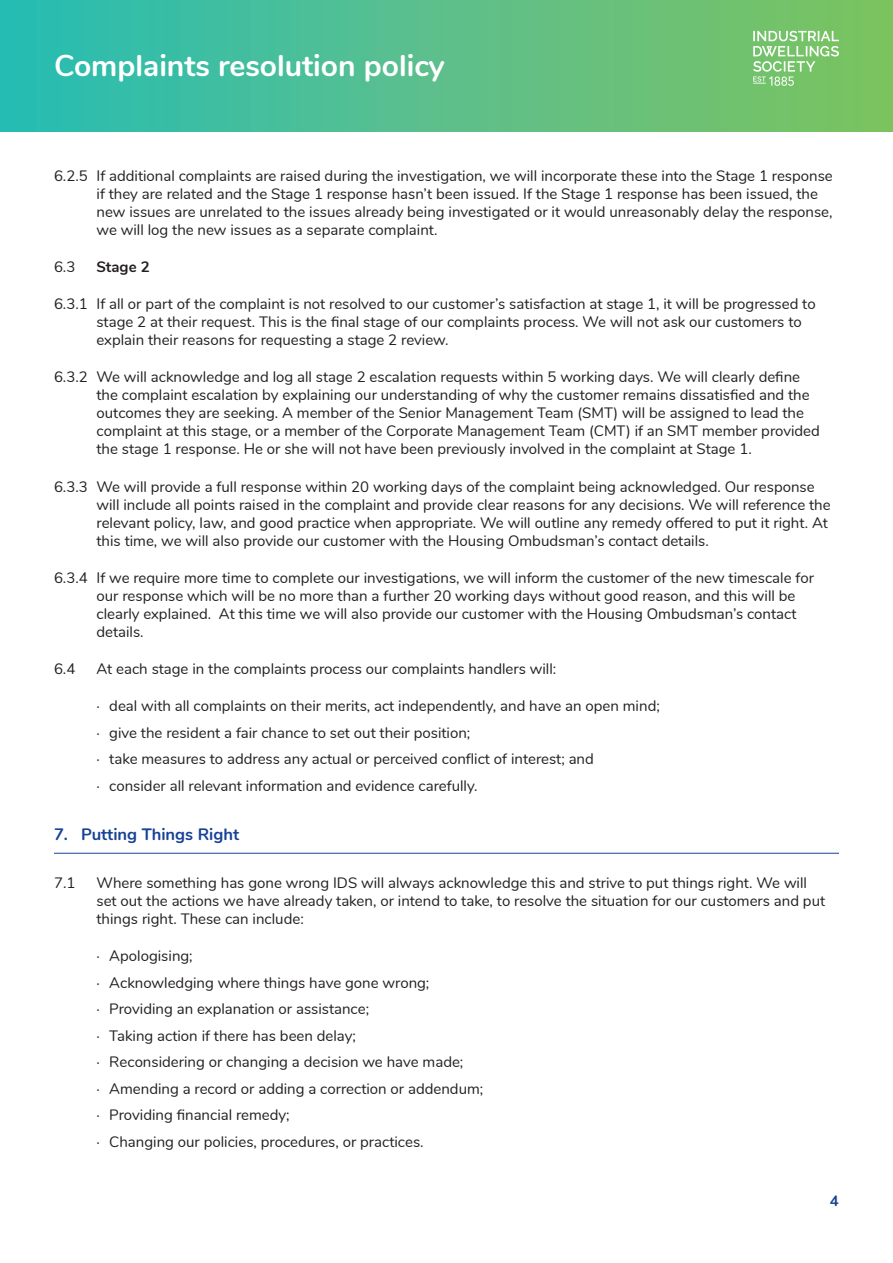
<style>
.page{position:relative;width:893px;height:1263px;background:#fff}
.page>*{position:absolute;margin:0;border:0;box-sizing:border-box;transform-origin:0 0}
.t1{font:700 30px "Nunito";color:#fff}
.t2{font:700 16.5px "Nunito";color:#174296}
.t3{font:15px/18px "Nunito";color:#231f20}
.t4{font:700 15px "Nunito";color:#231f20}
.t5{font:700 15px "Nunito";color:#174296}
</style>
<div class="page">
<div style="left:0;top:0;width:893px;height:132px;background:linear-gradient(to right,#2bbcb5,#82c35f)"></div>
<svg style="left:753px;top:31px;width:86px;height:55px;background:#93cf89"></svg>
<hr style="left:54px;top:853px;width:785px;height:1px;background:#174296">
<h1 class="t1" style="left:54px;top:43px;width:392px">Complaints resolution policy</h1>
<p class="t3" style="left:97px;top:166px;width:738px;text-indent:-43px">6.2.5 If additional complaints are raised during the investigation, we will incorporate these into the Stage 1 response if they are related and the Stage 1 response hasn’t been issued. If the Stage 1 response has been issued, the new issues are unrelated to the issues already being investigated or it would unreasonably delay the response, we will log the new issues as a separate complaint.</p>
<p class="t3" style="left:54px;top:257px;width:23px">6.3</p>
<p class="t4" style="left:97px;top:256px;width:55px">Stage 2</p>
<p class="t3" style="left:97px;top:294px;width:721px;text-indent:-43px">6.3.1 If all or part of the complaint is not resolved to our customer’s satisfaction at stage 1, it will be progressed to stage 2 at their request. This is the final stage of our complaints process. We will not ask our customers to explain their reasons for requesting a stage 2 review.</p>
<p class="t3" style="left:97px;top:367px;width:725px;text-indent:-43px">6.3.2 We will acknowledge and log all stage 2 escalation requests within 5 working days. We will clearly define the complaint escalation by explaining our understanding of why the customer remains dissatisfied and the outcomes they are seeking. A member of the Senior Management Team (SMT) will be assigned to lead the complaint at this stage, or a member of the Corporate Management Team (CMT) if an SMT member provided the stage 1 response. He or she will not have been previously involved in the complaint at Stage 1.</p>
<p class="t3" style="left:97px;top:476px;width:736px;text-indent:-43px">6.3.3 We will provide a full response within 20 working days of the complaint being acknowledged. Our response will include all points raised in the complaint and provide clear reasons for any decisions. We will reference the relevant policy, law, and good practice when appropriate. We will outline any remedy offered to put it right. At this time, we will also provide our customer with the Housing Ombudsman’s contact details.</p>
<p class="t3" style="left:97px;top:568px;width:719px;text-indent:-43px">6.3.4 If we require more time to complete our investigations, we will inform the customer of the new timescale for our response which will be no more than a further 20 working days without good reason, and this will be clearly explained. At this time we will also provide our customer with the Housing Ombudsman’s contact details.</p>
<p class="t3" style="left:54px;top:659px;width:23px">6.4</p>
<p class="t3" style="left:97px;top:659px;width:461px">At each stage in the complaints process our complaints handlers will:</p>
<p class="t3" style="left:97px;top:696px;width:565px">· deal with all complaints on their merits, act independently, and have an open mind;</p>
<p class="t3" style="left:97px;top:722px;width:375px">· give the resident a fair chance to set out their position;</p>
<p class="t3" style="left:97px;top:749px;width:499px">· take measures to address any actual or perceived conflict of interest; and</p>
<p class="t3" style="left:97px;top:775px;width:383px">· consider all relevant information and evidence carefully.</p>
<p class="t2" style="left:54px;top:822px;width:187px">7. Putting Things Right</p>
<p class="t3" style="left:54px;top:873px;width:23px">7.1</p>
<p class="t3" style="left:97px;top:873px;width:730px">Where something has gone wrong IDS will always acknowledge this and strive to put things right. We will set out the actions we have already taken, or intend to take, to resolve the situation for our customers and put things right. These can include:</p>
<p class="t3" style="left:97px;top:946px;width:98px">· Apologising;</p>
<p class="t3" style="left:97px;top:972px;width:334px">· Acknowledging where things have gone wrong;</p>
<p class="t3" style="left:97px;top:999px;width:274px">· Providing an explanation or assistance;</p>
<p class="t3" style="left:97px;top:1025px;width:261px">· Taking action if there has been delay;</p>
<p class="t3" style="left:97px;top:1052px;width:368px">· Reconsidering or changing a decision we have made;</p>
<p class="t3" style="left:97px;top:1078px;width:388px">· Amending a record or adding a correction or addendum;</p>
<p class="t3" style="left:97px;top:1105px;width:195px">· Providing financial remedy;</p>
<p class="t3" style="left:97px;top:1131px;width:329px">· Changing our policies, procedures, or practices.</p>
<p class="t5" style="left:830px;top:1189px;width:10px">4</p>
</div>
